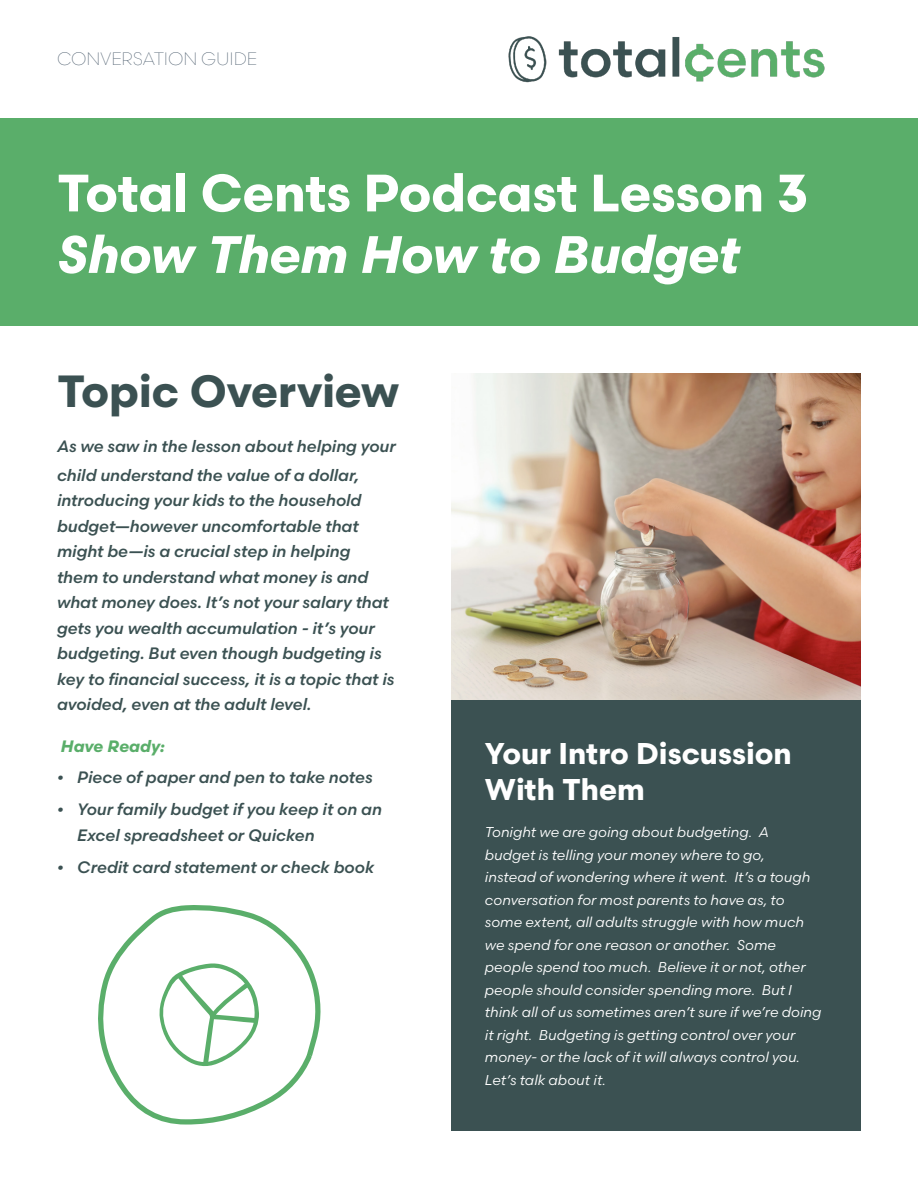
<style>
.page{position:relative;width:918px;height:1188px;background:#fff}
.page>*{position:absolute;margin:0;border:0;box-sizing:border-box;transform-origin:0 0}
.t1{font:700 52.5px/61.5px "Scandia";letter-spacing:-.005em;color:#fff}
.Section_heading{font:700 45px "Scandia";letter-spacing:-.01em;color:#3b5152}
.Section_heading-2{font:700 30px/36px "Scandia";color:#fff}
.t2{font:300 18px "Scandia";letter-spacing:-.01em;color:#425465}
.Body_copy_-_Space{font:italic 500 16.5px/25.5px "Scandia";color:#3b5152}
.Body_copy_-_Space-2{font:italic 700 16.5px "Scandia";color:#5aae6a}
.Body_copy_-_Space-3{font:italic 14.25px/22.5px "Scandia";letter-spacing:.005em;color:#fff}
.s1{font-style:italic}
</style>
<div class="page">
<div style="left:451px;top:700px;width:410px;height:431px;background:#3b5152"></div>
<img style="left:451px;top:374px;width:410px;height:326px">
<div style="left:0;top:119px;width:918px;height:207px;background:#5aae6a"></div>
<img style="left:508px;top:36px;width:317px;height:47px">
<svg style="left:98px;top:905px;width:223px;height:220px"></svg>
<svg style="left:159px;top:963px;width:100px;height:105px"></svg>
<p class="t2" style="left:57px;top:48px;width:202px">CONVERSATION GUIDE</p>
<p class="t1" style="left:57px;top:161px;width:753px">Total Cents Podcast Lesson 3<br><span class="s1">Show Them How to Budget</span></p>
<p class="Section_heading" style="left:57px;top:363px;width:343px">Topic Overview</p>
<p class="Body_copy_-_Space" style="left:57px;top:432px;width:340px;line-height:28.5px">As we saw in the lesson about helping your child understand the value of a dollar,</p>
<p class="Body_copy_-_Space" style="left:57px;top:487px;width:339px">introducing your kids to the household budget—however uncomfortable that might be—is a crucial step in helping them to understand what money is and what money does. It’s not your salary that gets you wealth accumulation - it’s your budgeting. But even though budgeting is key to financial success, it is a topic that is avoided, even at the adult level.</p>
<p class="Body_copy_-_Space-2" style="left:61px;top:736px;width:105px">Have Ready:</p>
<p class="Body_copy_-_Space" style="left:57px;top:764px;width:317px">• Piece of paper and pen to take notes</p>
<p class="Body_copy_-_Space" style="left:77px;top:797px;width:306px;text-indent:-20px">• Your family budget if you keep it on an<br>Excel spreadsheet or Quicken</p>
<p class="Body_copy_-_Space" style="left:57px;top:854px;width:319px">• Credit card statement or check book</p>
<p class="Section_heading-2" style="left:485px;top:735px;width:308px">Your Intro Discussion<br>With Them</p>
<p class="Body_copy_-_Space-3" style="left:485px;top:821px;width:338px">Tonight we are going about budgeting. A budget is telling your money where to go,<br>instead of wondering where it went. It’s a tough conversation for most parents to have as, to some extent, all adults struggle with how much we spend for one reason or another. Some people spend too much. Believe it or not, other people should consider spending more. But I think all of us sometimes aren’t sure if we’re doing it right. Budgeting is getting control over your money- or the lack of it will always control you.<br>Let’s talk about it.</p>
</div>
